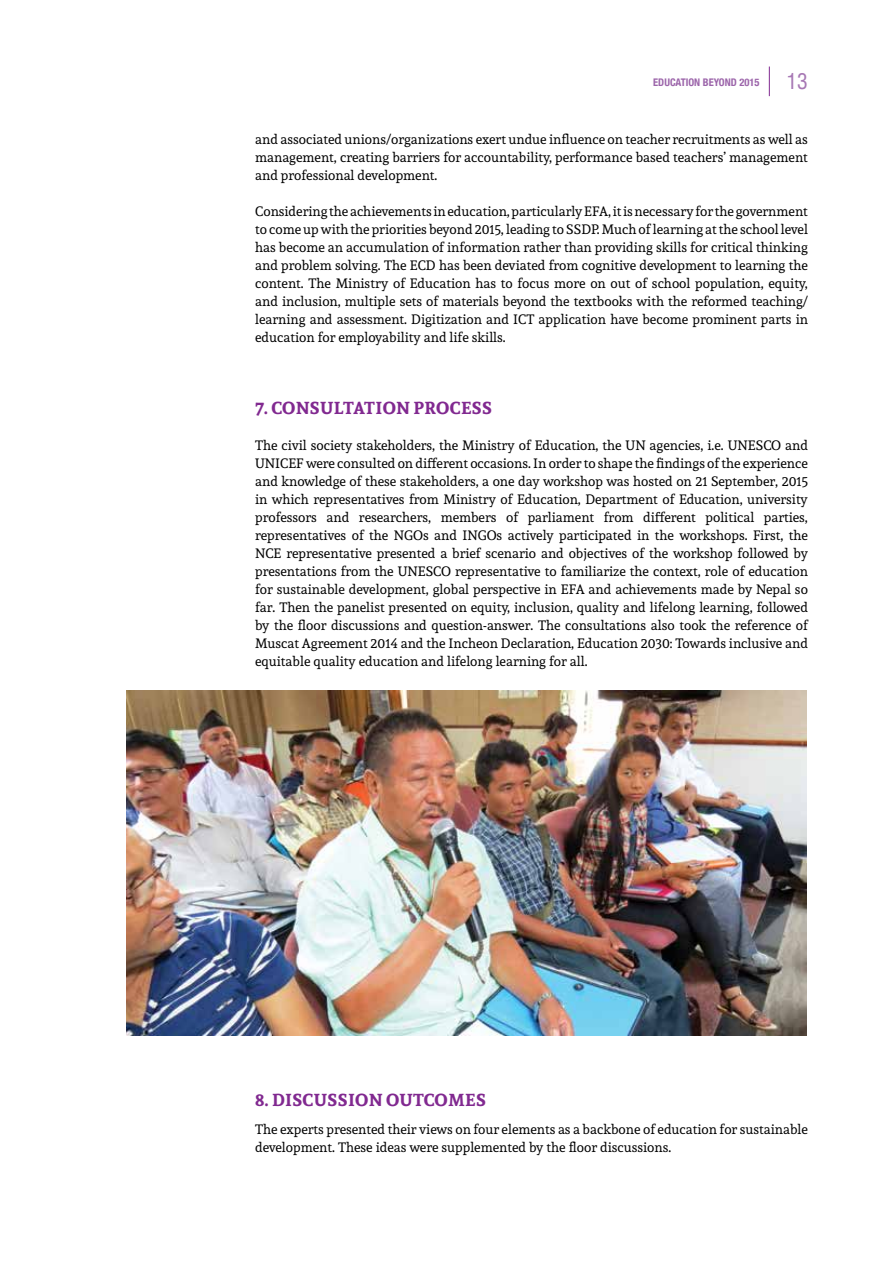
<style>
.page{position:relative;width:893px;height:1263px;background:#fff}
.page>*{position:absolute;margin:0;border:0;box-sizing:border-box;transform-origin:0 0}
.t1{font:condensed 21.3px "Helvetica";color:#a778b4}
.t2{font:700 17.25px "Andada";letter-spacing:.02em;color:#812990}
.t3{font:13.5px/18px "Andada";color:#000;text-align:justify}
.t4{font:700 condensed 10.5px "Helvetica Neue LT Com";color:#9c65aa}
</style>
<div class="page">
<svg style="left:769px;top:67px;width:1px;height:29px"></svg>
<img style="left:126px;top:691px;width:681px;height:344px">
<p class="t4" style="left:653px;top:76px;width:108px">EDUCATION BEYOND 2015</p>
<h1 class="t1" style="left:787px;top:68px;width:23px">13</h1>
<p class="t3" style="left:255px;top:130px;width:554px">and associated unions/organizations exert undue influence on teacher recruitments as well as management, creating barriers for accountability, performance based teachers’ management and professional development.</p>
<p class="t3" style="left:255px;top:202px;width:554px">Considering the achievements in education, particularly EFA, it is necessary for the government to come up with the priorities beyond 2015, leading to SSDP. Much of learning at the school level has become an accumulation of information rather than providing skills for critical thinking and problem solving. The ECD has been deviated from cognitive development to learning the content. The Ministry of Education has to focus more on out of school population, equity, and inclusion, multiple sets of materials beyond the textbooks with the reformed teaching/ learning and assessment. Digitization and ICT application have become prominent parts in education for employability and life skills.</p>
<p class="t2" style="left:255px;top:396px;width:238px">7. CONSULTATION PROCESS</p>
<p class="t3" style="left:255px;top:436px;width:554px">The civil society stakeholders, the Ministry of Education, the UN agencies, i.e. UNESCO and UNICEF were consulted on different occasions. In order to shape the findings of the experience and knowledge of these stakeholders, a one day workshop was hosted on 21 September, 2015 in which representatives from Ministry of Education, Department of Education, university professors and researchers, members of parliament from different political parties, representatives of the NGOs and INGOs actively participated in the workshops. First, the NCE representative presented a brief scenario and objectives of the workshop followed by presentations from the UNESCO representative to familiarize the context, role of education for sustainable development, global perspective in EFA and achievements made by Nepal so far. Then the panelist presented on equity, inclusion, quality and lifelong learning, followed by the floor discussions and question-answer. The consultations also took the reference of Muscat Agreement 2014 and the Incheon Declaration, Education 2030: Towards inclusive and equitable quality education and lifelong learning for all.</p>
<p class="t2" style="left:255px;top:1088px;width:232px">8. DISCUSSION OUTCOMES</p>
<p class="t3" style="left:255px;top:1120px;width:554px">The experts presented their views on four elements as a backbone of education for sustainable development. These ideas were supplemented by the floor discussions.</p>
</div>
